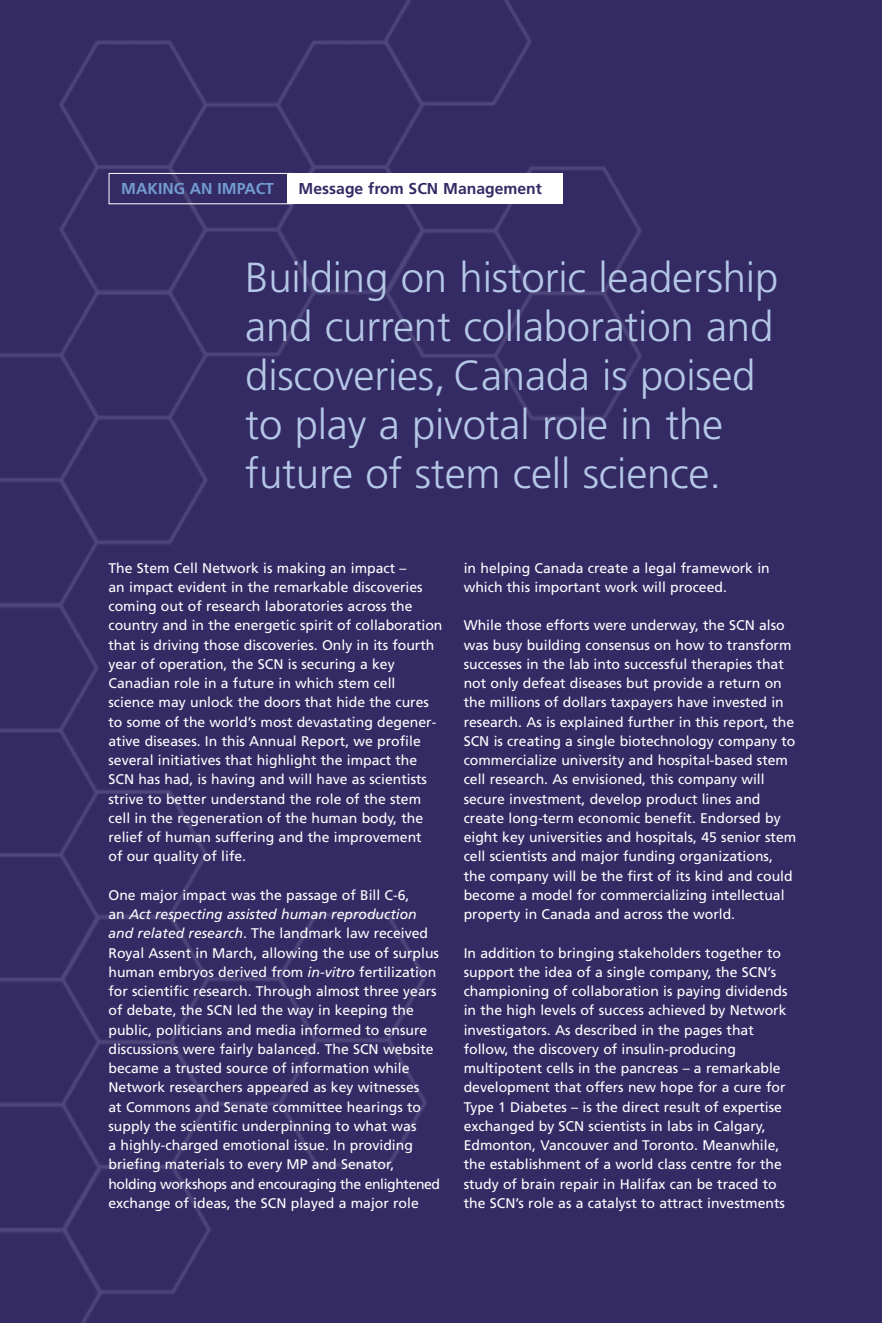
<style>
.page{position:relative;width:882px;height:1323px;background:#342b65}
.page>*{position:absolute;margin:0;border:0;box-sizing:border-box;transform-origin:0 0}
.t1{font:300 42px/49px "Frutiger";letter-spacing:-.005em;color:#b4c7e6}
.t2{font:700 15.75px "Frutiger";color:#342b65}
.t3{font:700 15.75px "Frutiger";color:#729cd1}
.t4{font:14px/19.2px "Frutiger";color:#fff}
.s1{font-style:italic}
</style>
<div class="page">
<img style="left:0;top:0;width:641px;height:1323px">
<div style="left:287px;top:173px;width:275px;height:31px;background:#fff"></div>
<div style="left:109px;top:173px;width:183px;height:31px;border:1px solid #fff"></div>
<p class="t3" style="left:121px;top:182px;width:154px">MAKING AN IMPACT</p>
<p class="t2" style="left:299px;top:182px;width:245px">Message from SCN Management</p>
<h1 class="t1" style="left:245px;top:257px;width:535px">Building on historic leadership and current collaboration and discoveries, Canada is poised to play a pivotal role in the future of stem cell science.</h1>
<p class="t4" style="left:108px;top:559px;width:336px">The Stem Cell Network is making an impact –<br>an impact evident in the remarkable discoveries coming out of research laboratories across the country and in the energetic spirit of collaboration that is driving those discoveries. Only in its fourth year of operation, the SCN is securing a key Canadian role in a future in which stem cell science may unlock the doors that hide the cures to some of the world’s most devastating degener&shy;ative diseases. In this Annual Report, we profile several initiatives that highlight the impact the SCN has had, is having and will have as scientists strive to better understand the role of the stem cell in the regeneration of the human body, the relief of human suffering and the improvement<br>of our quality of life.</p>
<p class="t4" style="left:108px;top:886px;width:333px">One major impact was the passage of Bill C-6,<br>an <span class="s1">Act respecting assisted human reproduction and related research</span>. The landmark law received Royal Assent in March, allowing the use of surplus human embryos derived from <span class="s1">in-vitro</span> fertilization for scientific research. Through almost three years of debate, the SCN led the way in keeping the public, politicians and media informed to ensure discussions were fairly balanced. The SCN website became a trusted source of information while Network researchers appeared as key witnesses<br>at Commons and Senate committee hearings to supply the scientific underpinning to what was<br>a highly-charged emotional issue. In providing briefing materials to every MP and Senator, holding workshops and encouraging the enlightened exchange of ideas, the SCN played a major role</p>
<p class="t4" style="left:464px;top:559px;width:308px">in helping Canada create a legal framework in which this important work will proceed.</p>
<p class="t4" style="left:464px;top:617px;width:334px">While those efforts were underway, the SCN also was busy building consensus on how to transform successes in the lab into successful therapies that not only defeat diseases but provide a return on the millions of dollars taxpayers have invested in research. As is explained further in this report, the SCN is creating a single biotechnology company to commercialize university and hospital-based stem cell research. As envisioned, this company will secure investment, develop product lines and create long-term economic benefit. Endorsed by eight key universities and hospitals, 45 senior stem cell scientists and major funding organizations, the company will be the first of its kind and could become a model for commercializing intellectual property in Canada and across the world.</p>
<p class="t4" style="left:464px;top:944px;width:325px">In addition to bringing stakeholders together to support the idea of a single company, the SCN’s championing of collaboration is paying dividends in the high levels of success achieved by Network investigators. As described in the pages that follow, the discovery of insulin-producing multipotent cells in the pancreas – a remarkable development that offers new hope for a cure for Type 1 Diabetes – is the direct result of expertise exchanged by SCN scientists in labs in Calgary, Edmonton, Vancouver and Toronto. Meanwhile, the establishment of a world class centre for the study of brain repair in Halifax can be traced to the SCN’s role as a catalyst to attract investments</p>
</div>
